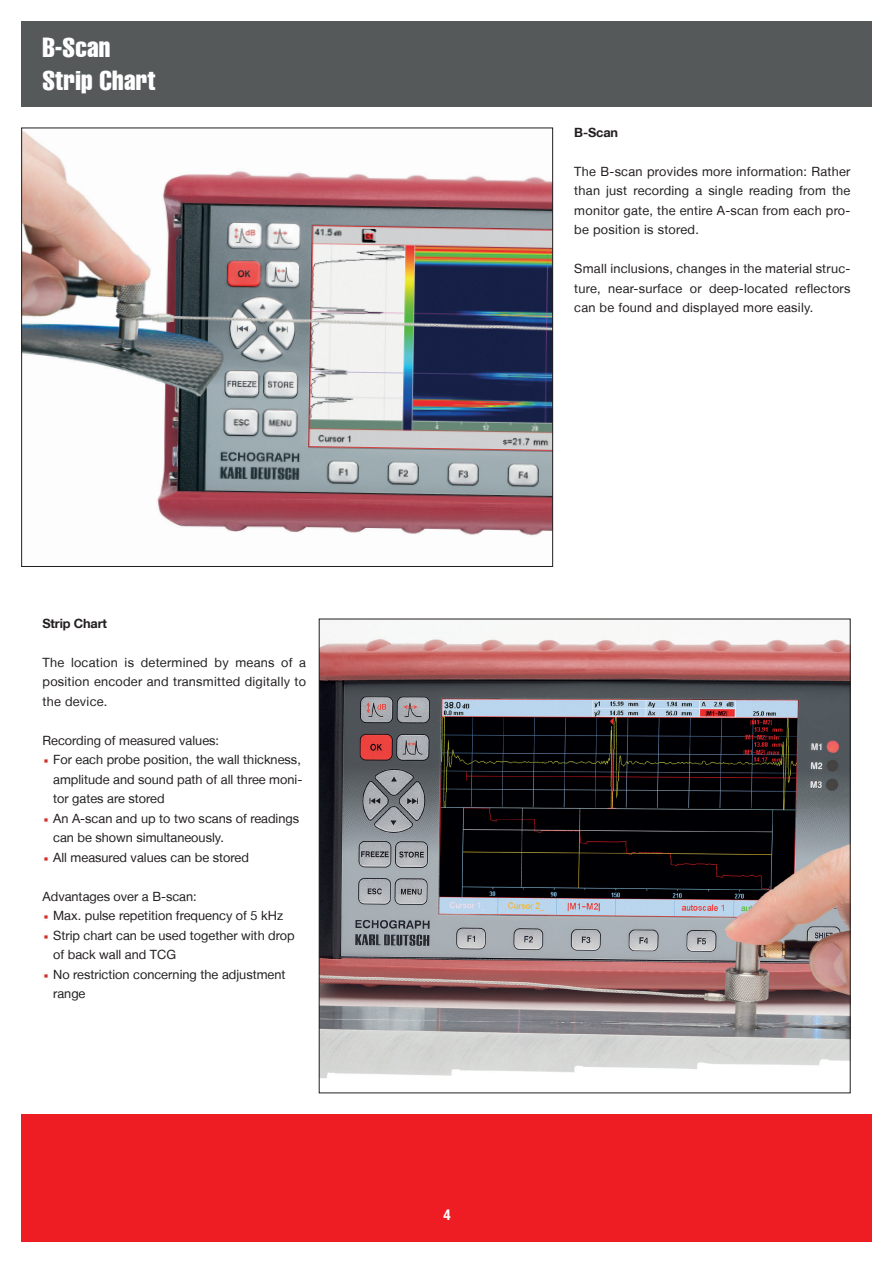
<style>
.page{position:relative;width:893px;height:1263px;background:#fff}
.page>*{position:absolute;margin:0;border:0;box-sizing:border-box;transform-origin:0 0}
.t1{font:extra-condensed 27px/32.4px "Helvetica LT";letter-spacing:.01em;color:#fff}
.t2{font:700 condensed 15px "Helvetica Neue LT";color:#fff}
.t3{font:12.75px/19.5px "Helvetica Neue LT";color:#231f20;text-align:justify}
.t4{font:700 12.75px "Helvetica Neue LT";letter-spacing:-.01em;color:#231f20}
</style>
<div class="page">
<div style="left:21px;top:21px;width:851px;height:85px;background:#55595a"></div>
<div style="left:21px;top:1114px;width:851px;height:128px;background:#ee1d23"></div>
<img style="left:321px;top:621px;width:528px;height:458px">
<svg style="left:44px;top:758px;width:4px;height:5px"></svg>
<svg style="left:44px;top:817px;width:4px;height:5px"></svg>
<svg style="left:44px;top:856px;width:4px;height:5px"></svg>
<svg style="left:44px;top:914px;width:4px;height:5px"></svg>
<svg style="left:44px;top:934px;width:4px;height:5px"></svg>
<svg style="left:44px;top:973px;width:4px;height:5px"></svg>
<img style="left:23px;top:131px;width:528px;height:405px">
<h1 class="t1" style="left:43px;top:31px;width:115px">B-Scan<br>Strip Chart</h1>
<p class="t4" style="left:43px;top:615px;width:66px">Strip Chart</p>
<p class="t3" style="left:43px;top:652px;width:265px">The location is determined by means of a position encoder and transmitted digitally to the device.</p>
<p class="t3" style="left:53px;top:730px;width:251px;text-align:left;text-indent:-11px">Recording of measured values:<br>For each probe position, the wall thickness, amplitude and sound path of all three moni&shy;tor gates are stored<br>An A-scan and up to two scans of readings can be shown simultaneously.<br>All measured values can be stored</p>
<p class="t3" style="left:53px;top:886px;width:243px;text-align:left;text-indent:-11px">Advantages over a B-scan:<br>Max. pulse repetition frequency of 5 kHz<br>Strip chart can be used together with drop of back wall and TCG<br>No restriction concerning the adjustment range</p>
<p class="t4" style="left:574px;top:124px;width:45px">B-Scan</p>
<p class="t3" style="left:574px;top:161px;width:278px">The B-scan provides more information: Rather than just recording a single reading from the monitor gate, the entire A-scan from each pro&shy;be position is stored.</p>
<p class="t3" style="left:574px;top:259px;width:278px">Small inclusions, changes in the material struc&shy;ture, near-surface or deep-located reflectors can be found and displayed more easily.</p>
<p class="t2" style="left:444px;top:1206px;width:9px">4</p>
</div>
